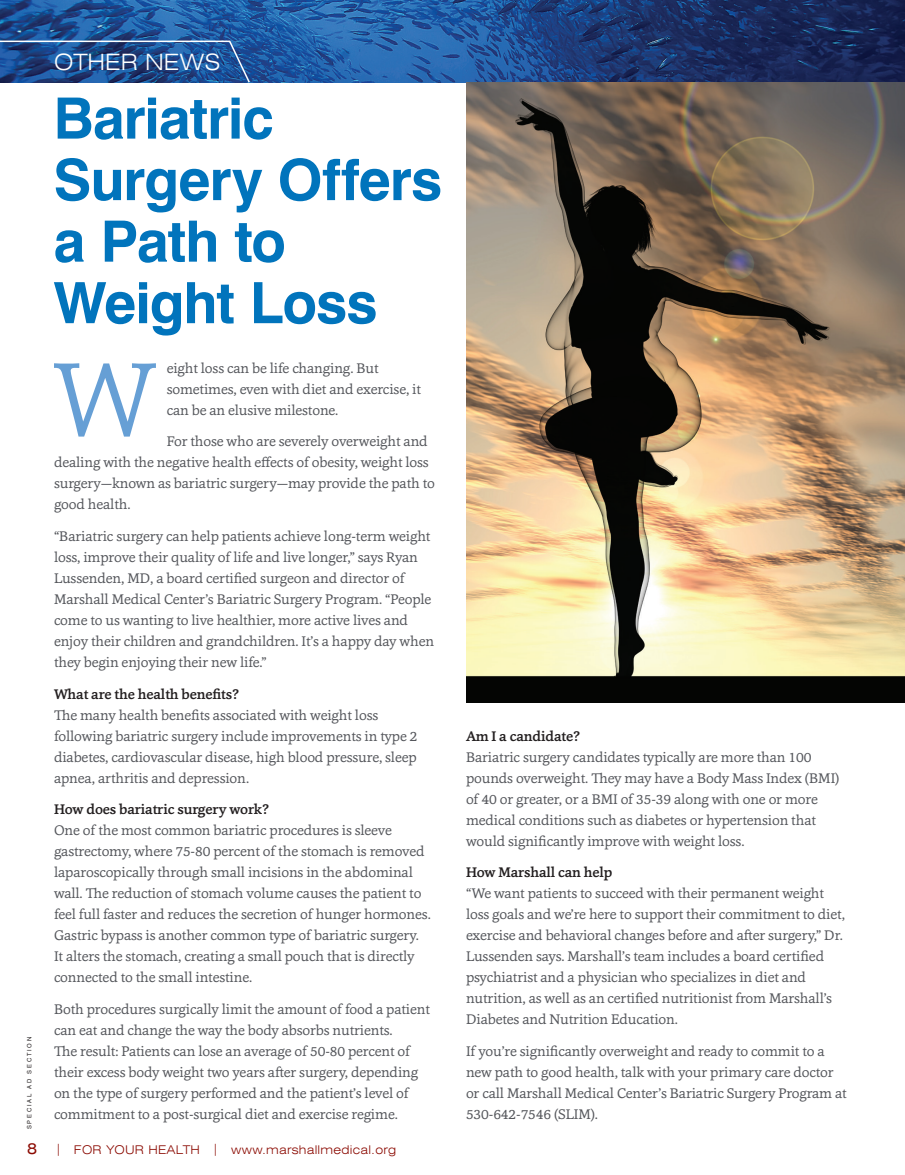
<style>
.page{position:relative;width:905px;height:1175px;background:#fff}
.page>*{position:absolute;margin:0;border:0;box-sizing:border-box;transform-origin:0 0}
.t1{font:300 107.4px "Cassia";color:#669fd5}
.t2{font:700 57px/61.5px "Swiss 721 BT";letter-spacing:-.02em;color:#0174bc}
.t3{font:300 expanded 22.5px "Swiss 721 BT";color:#fff}
.t4{font:14.25px/21px "Cassia";letter-spacing:-.01em;color:#54565b}
.t5{font:500 14.25px "Cassia";letter-spacing:-.01em;color:#231f20}
.t6{font:300 expanded 12px "Swiss 721 BT";letter-spacing:.02em;color:#8b0a02}
.t7{font:6px "Swiss 721 BT";letter-spacing:.3em;color:#231f20}
.s1{font-weight:400;font-size:15px}
</style>
<div class="page">
<img style="left:0;top:0;width:904px;height:82px">
<svg style="left:0;top:40px;width:251px;height:43px;background:#255292"></svg>
<img style="left:466px;top:82px;width:438px;height:621px">
<p class="t7" style="left:26px;top:1129px;width:94px;rotate:-90deg">SPECIAL AD SECTION</p>
<h3 class="t3" style="left:54px;top:49px;width:168px">OTHER NEWS</h3>
<h2 class="t2" style="left:53px;top:87px;width:390px">Bariatric<br>Surgery Offers a Path to<br>Weight Loss</h2>
<h1 class="t1" style="left:54px;top:328px;width:103px">W</h1>
<p class="t4" style="left:167px;top:357px;width:256px">eight loss can be life changing. But sometimes, even with diet and exercise, it can be an elusive milestone.</p>
<p class="t4" style="left:54px;top:431px;width:382px;text-indent:113px">For those who are severely overweight and dealing with the negative health effects of obesity, weight loss surgery—known as bariatric surgery—may provide the path to good health.</p>
<p class="t4" style="left:54px;top:525px;width:382px">“Bariatric surgery can help patients achieve long-term weight loss, improve their quality of life and live longer,” says Ryan Lussenden, MD, a board certified surgeon and director of Marshall Medical Center’s Bariatric Surgery Program. “People come to us wanting to live healthier, more active lives and enjoy their children and grandchildren. It’s a happy day when they begin enjoying their new life.”</p>
<p class="t5" style="left:54px;top:684px;width:186px">What are the health benefits?</p>
<p class="t4" style="left:54px;top:704px;width:365px">The many health benefits associated with weight loss following bariatric surgery include improvements in type 2 diabetes, cardiovascular disease, high blood pressure, sleep apnea, arthritis and depression.</p>
<p class="t5" style="left:54px;top:800px;width:216px">How does bariatric surgery work?</p>
<p class="t4" style="left:54px;top:819px;width:378px">One of the most common bariatric procedures is sleeve gastrectomy, where 75-80 percent of the stomach is removed laparoscopically through small incisions in the abdominal wall. The reduction of stomach volume causes the patient to feel full faster and reduces the secretion of hunger hormones.<br>Gastric bypass is another common type of bariatric surgery.<br>It alters the stomach, creating a small pouch that is directly connected to the small intestine.</p>
<p class="t4" style="left:54px;top:998px;width:377px">Both procedures surgically limit the amount of food a patient can eat and change the way the body absorbs nutrients.<br>The result: Patients can lose an average of 50-80 percent of their excess body weight two years after surgery, depending on the type of surgery performed and the patient’s level of commitment to a post-surgical diet and exercise regime.</p>
<p class="t6" style="left:27px;top:1142px;width:371px"><span class="s1">8</span> | FOR YOUR HEALTH | www.marshallmedical.org</p>
<p class="t5" style="left:466px;top:726px;width:115px">Am I a candidate?</p>
<p class="t4" style="left:466px;top:746px;width:375px">Bariatric surgery candidates typically are more than 100 pounds overweight. They may have a Body Mass Index (BMI) of 40 or greater, or a BMI of 35-39 along with one or more medical conditions such as diabetes or hypertension that would significantly improve with weight loss.</p>
<p class="t5" style="left:466px;top:863px;width:148px">How Marshall can help</p>
<p class="t4" style="left:466px;top:882px;width:380px">“We want patients to succeed with their permanent weight loss goals and we’re here to support their commitment to diet, exercise and behavioral changes before and after surgery,” Dr.<br>Lussenden says. Marshall’s team includes a board certified psychiatrist and a physician who specializes in diet and nutrition, as well as an certified nutritionist from Marshall’s Diabetes and Nutrition Education.</p>
<p class="t4" style="left:466px;top:1040px;width:382px">If you’re significantly overweight and ready to commit to a new path to good health, talk with your primary care doctor or call Marshall Medical Center’s Bariatric Surgery Program at 530-642-7546 (SLIM).</p>
</div>
